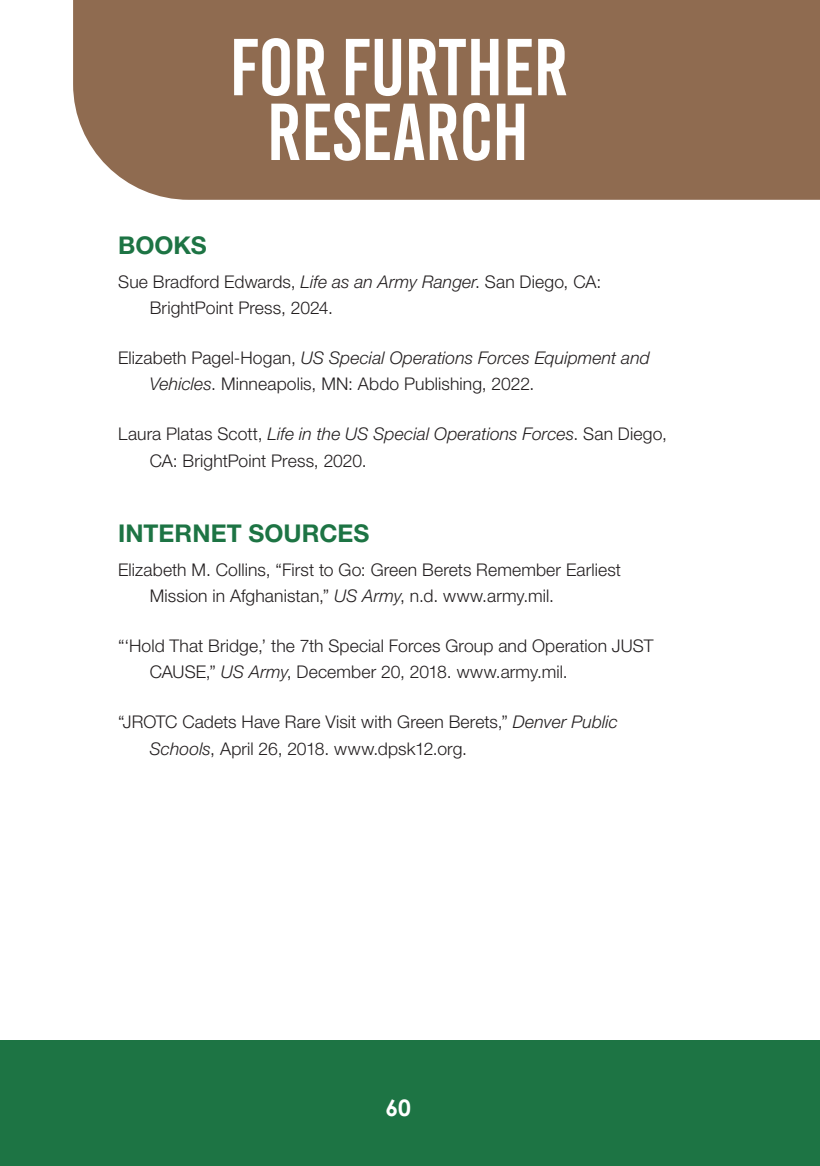
<style>
.page{position:relative;width:820px;height:1166px;background:#fff}
.page>*{position:absolute;margin:0;border:0;box-sizing:border-box;transform-origin:0 0}
.t1{font:80.5px/64.8px "Bebas Kai";color:#fff;text-align:center}
.t2{font:700 24.5px "Helvetica Neue LT Std";color:#1d7444}
.t3{font:700 22.75px "Century Gothic";color:#fff}
.t4{font:300 17.5px/26.2px "Helvetica Neue LT Std";letter-spacing:.005em;color:#231f20}
.s1{font-style:italic}
</style>
<div class="page">
<div style="left:0;top:1040px;width:819px;height:126px;background:#1d7444"></div>
<div style="left:73px;top:0;width:746px;height:200px;background:#8f6b50"></div>
<h1 class="t1" style="left:229px;top:36px;width:340px">FOR FURTHER<br>RESEARCH</h1>
<h2 class="t2" style="left:118px;top:230px;width:90px">BOOKS</h2>
<p class="t4" style="left:150px;top:268px;width:453px;text-indent:-31px">Sue Bradford Edwards, <span class="s1">Life as an Army Ranger</span>. San Diego, CA:<br>BrightPoint Press, 2024.</p>
<p class="t4" style="left:150px;top:344px;width:501px;text-indent:-32px">Elizabeth Pagel-Hogan, <span class="s1">US Special Operations Forces Equipment and<br>Vehicles</span>. Minneapolis, MN: Abdo Publishing, 2022.</p>
<p class="t4" style="left:150px;top:420px;width:518px;text-indent:-31px">Laura Platas Scott, <span class="s1">Life in the US Special Operations Forces</span>. San Diego,<br>CA: BrightPoint Press, 2020.</p>
<h2 class="t2" style="left:118px;top:518px;width:252px">INTERNET SOURCES</h2>
<p class="t4" style="left:150px;top:556px;width:472px;text-indent:-32px">Elizabeth M. Collins, “First to Go: Green Berets Remember Earliest<br>Mission in Afghanistan,” <span class="s1">US Army</span>, n.d. www.army.mil.</p>
<p class="t4" style="left:150px;top:632px;width:505px;text-indent:-32px">“‘Hold That Bridge,’ the 7th Special Forces Group and Operation JUST<br>CAUSE,” <span class="s1">US Army</span>, December 20, 2018. www.army.mil.</p>
<p class="t4" style="left:150px;top:708px;width:469px;text-indent:-32px">“JROTC Cadets Have Rare Visit with Green Berets,” <span class="s1">Denver Public<br>Schools</span>, April 26, 2018. www.dpsk12.org.</p>
<h3 class="t3" style="left:385px;top:1090px;width:27px">60</h3>
</div>
